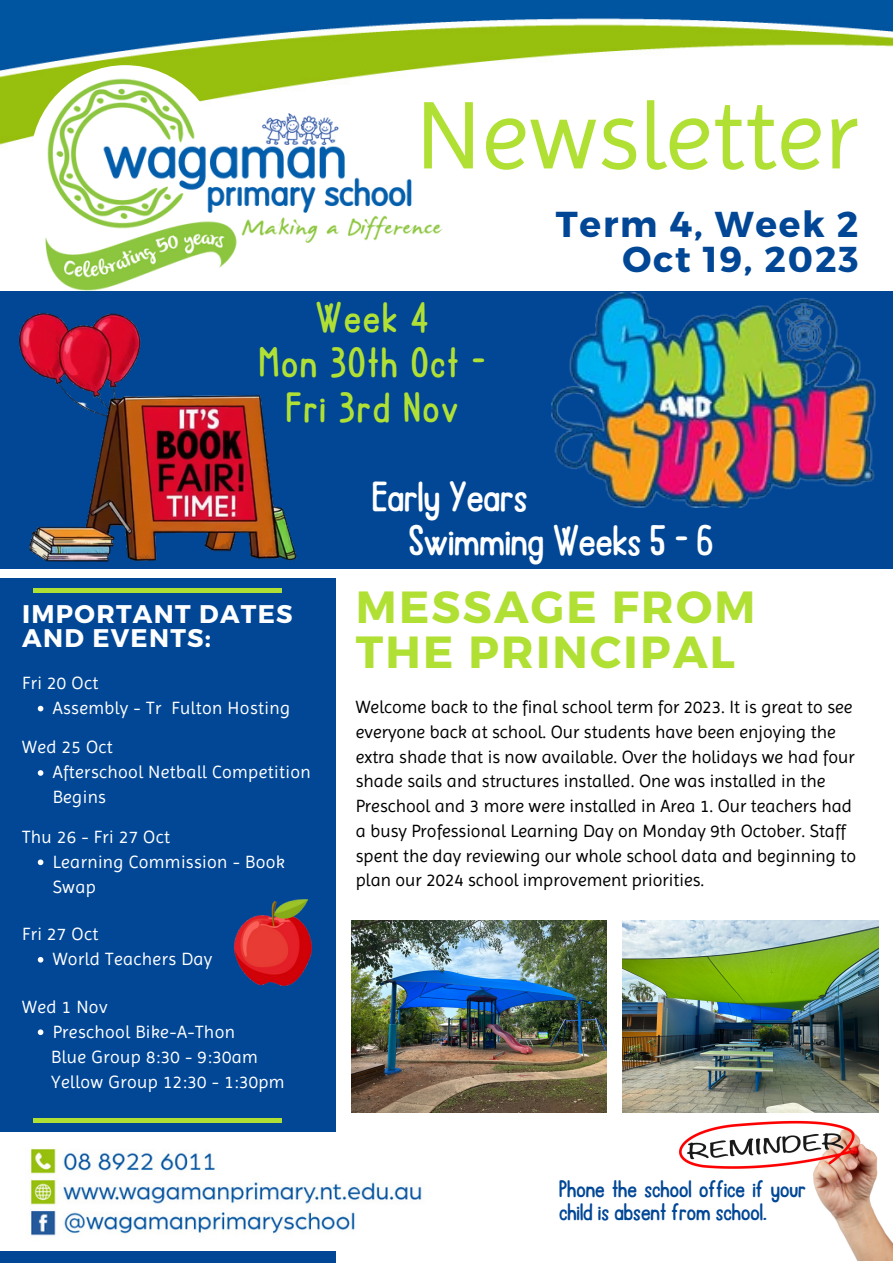
<style>
.page{position:relative;width:893px;height:1264px;background:#fff}
.page>*{position:absolute;margin:0;border:0;box-sizing:border-box;transform-origin:0 0}
.t1{font:97.35px "Imprima";color:#b1e035}
.t2{font:45px "Ballpoint";color:#fff}
.t3{font:45px/45px "Ballpoint";letter-spacing:.05em;color:#b1e035;text-align:center}
.t4{font:700 45px "Montserrat";letter-spacing:.05em;color:#b1e035}
.t5{font:700 36px "Montserrat";letter-spacing:.05em;color:#014796}
.t6{font:25.5px/22.5px "Ballpoint";color:#014796}
.t7{font:700 25.5px/24.8px "Montserrat";letter-spacing:.05em;color:#fff}
.t8{font:18px/24.8px "Imprima";color:#000}
.t9{font:18px/25px "Imprima";letter-spacing:.02em;color:#fff}
</style>
<div class="page">
<div style="left:0;top:578px;width:335px;height:684px;background:#014796"></div>
<hr style="left:34px;top:588px;width:248px;height:4px;background:#b1e035">
<hr style="left:34px;top:1118px;width:248px;height:4px;background:#b1e035">
<img style="left:0;top:1132px;width:422px;height:118px">
<img style="left:0;top:0;width:892px;height:145px">
<div style="left:490px;top:125px;width:402px;height:116px;background:#fff"></div>
<div style="left:0;top:291px;width:892px;height:278px;background:#014796"></div>
<img style="left:22px;top:65px;width:442px;height:226px">
<img style="left:679px;top:1120px;width:213px;height:140px">
<img style="left:234px;top:900px;width:77px;height:85px">
<img style="left:19px;top:313px;width:278px;height:249px">
<img style="left:552px;top:292px;width:324px;height:215px">
<img style="left:623px;top:920px;width:255px;height:192px">
<img style="left:351px;top:920px;width:255px;height:192px">
<svg style="left:38px;top:705px;width:5px;height:6px"></svg>
<svg style="left:38px;top:770px;width:5px;height:5px"></svg>
<svg style="left:38px;top:859px;width:5px;height:6px"></svg>
<svg style="left:38px;top:957px;width:5px;height:5px"></svg>
<svg style="left:38px;top:1029px;width:5px;height:6px"></svg>
<p class="t1" style="left:415px;top:79px;width:444px">Newsletter</p>
<p class="t3" style="left:316px;top:296px;width:114px">Week 4</p>
<p class="t3" style="left:259px;top:341px;width:227px">Mon 30th Oct -<br>Fri 3rd Nov</p>
<p class="t5" style="left:555px;top:201px;width:304px">Term 4, Week 2</p>
<p class="t5" style="left:622px;top:236px;width:237px">Oct 19, 2023</p>
<p class="t7" style="left:22px;top:600px;width:272px">IMPORTANT DATES<br>AND EVENTS:</p>
<p class="t9" style="left:22px;top:670px;width:78px">Fri 20 Oct</p>
<p class="t9" style="left:53px;top:695px;width:239px">Assembly - Tr Fulton Hosting</p>
<p class="t9" style="left:22px;top:734px;width:92px">Wed 25 Oct</p>
<p class="t9" style="left:53px;top:759px;width:259px">Afterschool Netball Competition<br>Begins</p>
<p class="t9" style="left:22px;top:824px;width:149px">Thu 26 - Fri 27 Oct</p>
<p class="t9" style="left:53px;top:849px;width:234px">Learning Commission - Book<br>Swap</p>
<p class="t9" style="left:22px;top:921px;width:78px">Fri 27 Oct</p>
<p class="t9" style="left:53px;top:946px;width:161px">World Teachers Day</p>
<p class="t9" style="left:22px;top:993px;width:87px">Wed 1 Nov</p>
<p class="t9" style="left:51px;top:1043px;width:208px">Blue Group 8:30 - 9:30am</p>
<p class="t9" style="left:51px;top:1068px;width:235px">Yellow Group 12:30 - 1:30pm</p>
<p class="t9" style="left:53px;top:1018px;width:184px">Preschool Bike-A-Thon</p>
<p class="t2" style="left:372px;top:475px;width:157px">Early Years</p>
<p class="t2" style="left:408px;top:519px;width:306px">Swimming Weeks 5 - 6</p>
<p class="t4" style="left:356px;top:577px;width:401px">MESSAGE FROM</p>
<p class="t4" style="left:356px;top:622px;width:381px">THE PRINCIPAL</p>
<p class="t8" style="left:356px;top:694px;width:502px">Welcome back to the final school term for 2023. It is great to see everyone back at school. Our students have been enjoying the extra shade that is now available. Over the holidays we had four shade sails and structures installed. One was installed in the Preschool and 3 more were installed in Area 1. Our teachers had a busy Professional Learning Day on Monday 9th October. Staff spent the day reviewing our whole school data and beginning to plan our 2024 school improvement priorities.</p>
<p class="t6" style="left:559px;top:1178px;width:248px">Phone the school office if your child is absent from school.</p>
</div>
